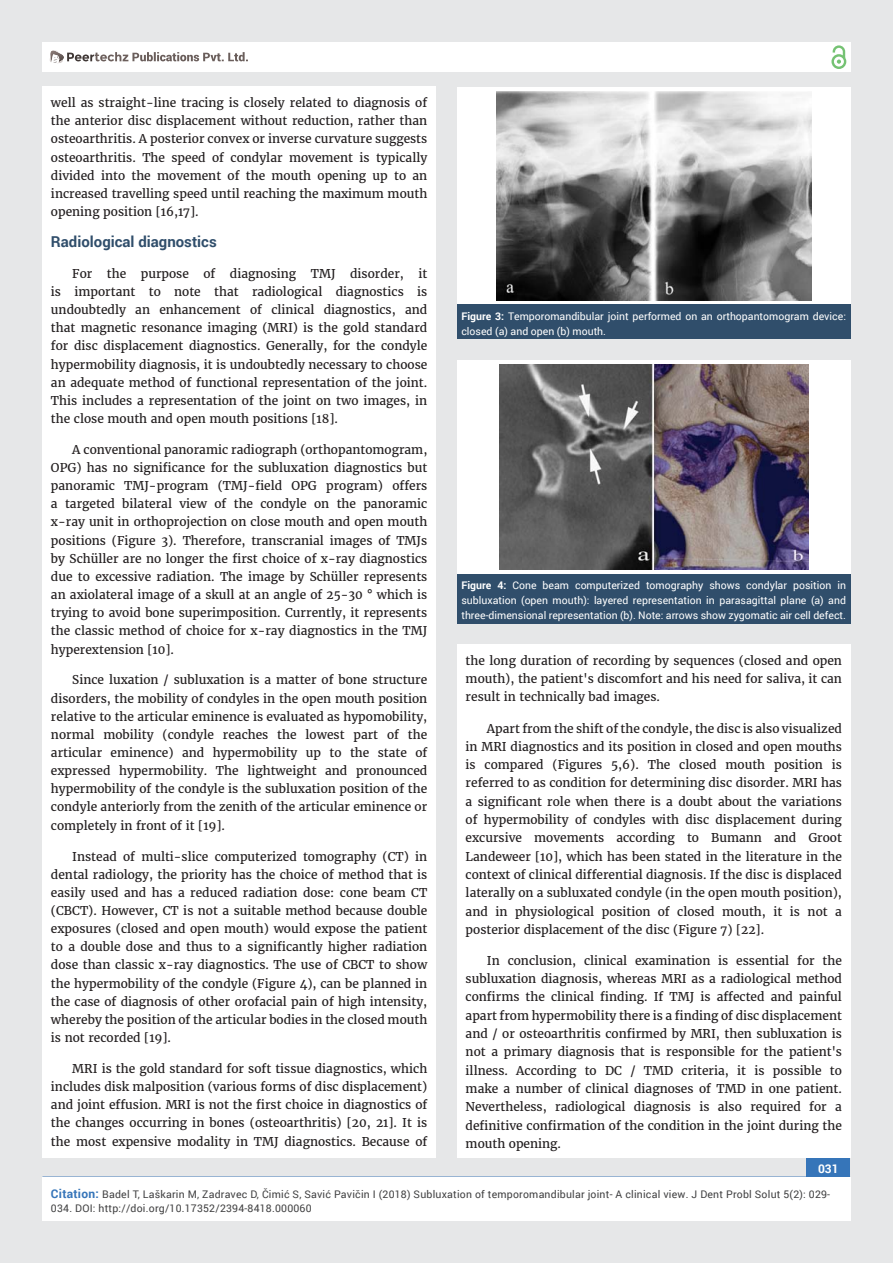
<style>
.page{position:relative;width:893px;height:1263px;background:#e6e7e8}
.page>*{position:absolute;margin:0;border:0;box-sizing:border-box;transform-origin:0 0}
.t1{font:700 15px "Roboto";color:#304e6b}
.t2{font:12px/18.1px "Merriweather";color:#231f20;text-align:justify}
.t3{font:700 12px "Roboto";color:#fff}
.t4{font:10.5px/15px "Roboto";color:#fff}
.t5{font:10.5px/13.5px "Roboto";letter-spacing:.02em;color:#404041}
.s1{font-weight:700}
.s2{font-weight:700;font-size:12px;color:#3675b9}
</style>
<div class="page">
<div style="left:42px;top:43px;width:808px;height:29px;background:#fff"></div>
<div style="left:831px;top:54px;width:15px;height:15px;border:2px solid #75c273;border-radius:50%"></div>
<svg style="left:831px;top:45px;width:15px;height:19px"></svg>
<div style="left:806px;top:1157px;width:44px;height:43px;background:#3675b9"></div>
<svg style="left:49px;top:50px;width:199px;height:14px"></svg>
<div style="left:42px;top:1177px;width:808px;height:43px;background:#fff"></div>
<div style="left:42px;top:87px;width:394px;height:1071px;background:#fff"></div>
<div style="left:457px;top:645px;width:393px;height:513px;background:#fff"></div>
<div style="left:457px;top:87px;width:393px;height:217px;background:#fff"></div>
<div style="left:457px;top:304px;width:393px;height:35px;background:#304e6b"></div>
<img style="left:496px;top:91px;width:315px;height:209px">
<div style="left:457px;top:360px;width:393px;height:214px;background:#fff"></div>
<div style="left:457px;top:574px;width:393px;height:49px;background:#304e6b"></div>
<img style="left:499px;top:364px;width:309px;height:206px">
<p class="t2" style="left:51px;top:94px;width:378px">well as straight-line tracing is closely related to diagnosis of the anterior disc displacement without reduction, rather than osteoarthritis. A posterior convex or inverse curvature suggests osteoarthritis. The speed of condylar movement is typically divided into the movement of the mouth opening up to an increased travelling speed until reaching the maximum mouth opening position [16,17].</p>
<p class="t1" style="left:51px;top:231px;width:167px">Radiological diagnostics</p>
<p class="t2" style="left:51px;top:264px;width:378px;text-indent:21px">For the purpose of diagnosing TMJ disorder, it is important to note that radiological diagnostics is undoubtedly an enhancement of clinical diagnostics, and that magnetic resonance imaging (MRI) is the gold standard for disc displacement diagnostics. Generally, for the condyle hypermobility diagnosis, it is undoubtedly necessary to choose an adequate method of functional representation of the joint.<br>This includes a representation of the joint on two images, in the close mouth and open mouth positions [18].</p>
<p class="t2" style="left:51px;top:441px;width:378px;text-indent:21px">A conventional panoramic radiograph (orthopantomogram, OPG) has no significance for the subluxation diagnostics but panoramic TMJ-program (TMJ-field OPG program) offers a targeted bilateral view of the condyle on the panoramic x-ray unit in orthoprojection on close mouth and open mouth positions (Figure 3). Therefore, transcranial images of TMJs by Schüller are no longer the first choice of x-ray diagnostics due to excessive radiation. The image by Schüller represents an axiolateral image of a skull at an angle of 25-30 ° which is trying to avoid bone superimposition. Currently, it represents the classic method of choice for x-ray diagnostics in the TMJ hyperextension [10].</p>
<p class="t2" style="left:51px;top:671px;width:378px;text-indent:21px">Since luxation / subluxation is a matter of bone structure disorders, the mobility of condyles in the open mouth position relative to the articular eminence is evaluated as hypomobility, normal mobility (condyle reaches the lowest part of the articular eminence) and hypermobility up to the state of expressed hypermobility. The lightweight and pronounced hypermobility of the condyle is the subluxation position of the condyle anteriorly from the zenith of the articular eminence or completely in front of it [19].</p>
<p class="t2" style="left:51px;top:847px;width:378px;text-indent:21px">Instead of multi-slice computerized tomography (CT) in dental radiology, the priority has the choice of method that is easily used and has a reduced radiation dose: cone beam CT (CBCT). However, CT is not a suitable method because double exposures (closed and open mouth) would expose the patient to a double dose and thus to a significantly higher radiation dose than classic x-ray diagnostics. The use of CBCT to show the hypermobility of the condyle (Figure 4), can be planned in the case of diagnosis of other orofacial pain of high intensity, whereby the position of the articular bodies in the closed mouth is not recorded [19].</p>
<p class="t2" style="left:51px;top:1060px;width:378px;text-indent:21px">MRI is the gold standard for soft tissue diagnostics, which includes disk malposition (various forms of disc displacement) and joint effusion. MRI is not the first choice in diagnostics of the changes occurring in bones (osteoarthritis) [20, 21]. It is the most expensive modality in TMJ diagnostics. Because of</p>
<p class="t4" style="left:461px;top:308px;width:386px"><span class="s1">Figure 3:</span> Temporomandibular joint performed on an orthopantomogram device: closed (a) and open (b) mouth.</p>
<p class="t4" style="left:461px;top:577px;width:386px;text-align:justify"><span class="s1">Figure 4:</span> Cone beam computerized tomography shows condylar position in subluxation (open mouth): layered representation in parasagittal plane (a) and three-dimensional representation (b). Note: arrows show zygomatic air cell defect.</p>
<p class="t2" style="left:466px;top:651px;width:378px">the long duration of recording by sequences (closed and open mouth), the patient's discomfort and his need for saliva, it can result in technically bad images.</p>
<p class="t2" style="left:466px;top:719px;width:378px;text-indent:21px">Apart from the shift of the condyle, the disc is also visualized in MRI diagnostics and its position in closed and open mouths is compared (Figures 5,6). The closed mouth position is referred to as condition for determining disc disorder. MRI has a significant role when there is a doubt about the variations of hypermobility of condyles with disc displacement during excursive movements according to Bumann and Groot Landeweer [10], which has been stated in the literature in the context of clinical differential diagnosis. If the disc is displaced laterally on a subluxated condyle (in the open mouth position), and in physiological position of closed mouth, it is not a posterior displacement of the disc (Figure 7) [22].</p>
<p class="t2" style="left:466px;top:951px;width:378px;text-indent:21px">In conclusion, clinical examination is essential for the subluxation diagnosis, whereas MRI as a radiological method confirms the clinical finding. If TMJ is affected and painful apart from hypermobility there is a finding of disc displacement and / or osteoarthritis confirmed by MRI, then subluxation is not a primary diagnosis that is responsible for the patient's illness. According to DC / TMD criteria, it is possible to make a number of clinical diagnoses of TMD in one patient.<br>Nevertheless, radiological diagnosis is also required for a definitive confirmation of the condition in the joint during the mouth opening.</p>
<p class="t3" style="left:818px;top:1161px;width:22px">031</p>
<p class="t5" style="left:51px;top:1188px;width:780px"><span class="s2">Citation:</span> Badel T, Laškarin M, Zadravec D, Čimić S, Savić Pavičin I (2018) Subluxation of temporomandibular joint- A clinical view. J Dent Probl Solut 5(2): 029-<br>034. DOI: http://doi.org/10.17352/2394-8418.000060</p>
</div>
